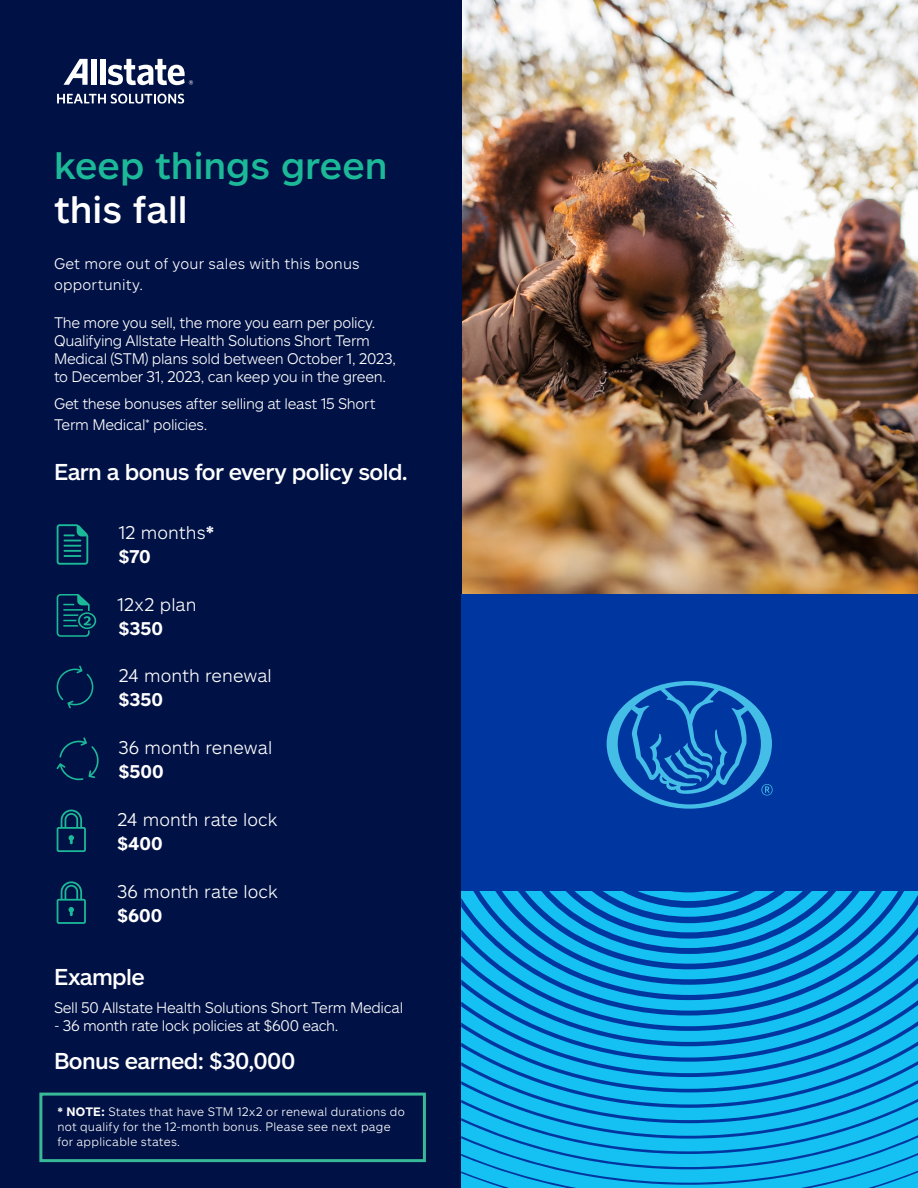
<style>
.page{position:relative;width:918px;height:1188px;background:#fff}
.page>*{position:absolute;margin:0;border:0;box-sizing:border-box;transform-origin:0 0}
.t1{font:500 37.5px/43.5px "Allstate Sans";color:#1cb998}
.t2{font:500 22.5px "Allstate Sans";letter-spacing:-.03em;color:#fff}
.t3{font:300 18px "Allstate Sans";letter-spacing:.005em;color:#fff}
.t4{font:700 18px "Allstate Sans";color:#fff}
.t5{font:300 15px/18px "Allstate Sans";letter-spacing:-.02em;color:#fff}
.t6{font:300 15px/21px "Allstate Sans";letter-spacing:.015em;color:#fff}
.t7{font:300 12px/15px "Allstate Sans";letter-spacing:.025em;color:#fff}
.s1{color:#fff}
.s2{font-weight:700}
</style>
<div class="page">
<img style="left:461px;top:0;width:457px;height:594px">
<div style="left:0;top:0;width:461px;height:1188px;background:#001145"></div>
<svg style="left:461px;top:891px;width:457px;height:297px;background:#0f9fde"></svg>
<div style="left:461px;top:594px;width:457px;height:297px;background:#0036a0"></div>
<svg style="left:57px;top:58px;width:136px;height:46px"></svg>
<svg style="left:57px;top:810px;width:29px;height:42px"></svg>
<svg style="left:57px;top:524px;width:31px;height:41px"></svg>
<svg style="left:57px;top:594px;width:39px;height:43px"></svg>
<svg style="left:57px;top:737px;width:42px;height:43px"></svg>
<svg style="left:57px;top:665px;width:36px;height:43px"></svg>
<svg style="left:57px;top:881px;width:29px;height:43px"></svg>
<svg style="left:572px;top:681px;width:234px;height:227px"></svg>
<div style="left:39px;top:1093px;width:387px;height:69px;border:3px solid #38b998"></div>
<p class="t1" style="left:54px;top:143px;width:335px">keep things green <span class="s1">this fall</span></p>
<p class="t6" style="left:54px;top:253px;width:307px">Get more out of your sales with this bonus opportunity.</p>
<p class="t5" style="left:54px;top:313px;width:344px">The more you sell, the more you earn per policy.<br>Qualifying Allstate Health Solutions Short Term Medical (STM) plans sold between October 1, 2023, to December 31, 2023, can keep you in the green.</p>
<p class="t5" style="left:54px;top:393px;width:323px;line-height:21px">Get these bonuses after selling at least 15 Short<br>Term Medical* policies.</p>
<p class="t2" style="left:54px;top:457px;width:355px">Earn a bonus for every policy sold.</p>
<p class="t3" style="left:118px;top:521px;width:97px">12 months<span class="s2">*</span></p>
<p class="t4" style="left:118px;top:545px;width:34px">$70</p>
<p class="t3" style="left:117px;top:593px;width:81px">12x2 plan</p>
<p class="t4" style="left:118px;top:617px;width:46px">$350</p>
<p class="t3" style="left:118px;top:664px;width:155px">24 month renewal</p>
<p class="t4" style="left:118px;top:688px;width:46px">$350</p>
<p class="t3" style="left:118px;top:736px;width:155px">36 month renewal</p>
<p class="t4" style="left:118px;top:760px;width:47px">$500</p>
<p class="t3" style="left:117px;top:808px;width:162px">24 month rate lock</p>
<p class="t4" style="left:117px;top:832px;width:47px">$400</p>
<p class="t3" style="left:117px;top:880px;width:162px">36 month rate lock</p>
<p class="t4" style="left:117px;top:904px;width:47px">$600</p>
<p class="t2" style="left:54px;top:962px;width:92px">Example</p>
<p class="t5" style="left:54px;top:998px;width:351px">Sell 50 Allstate Health Solutions Short Term Medical</p>
<p class="t5" style="left:54px;top:1016px;width:286px">- 36 month rate lock policies at $600 each.</p>
<p class="t2" style="left:54px;top:1046px;width:243px">Bonus earned: $30,000</p>
<p class="t7" style="left:57px;top:1103px;width:349px"><span class="s2">* NOTE:</span> States that have STM 12x2 or renewal durations do not qualify for the 12-month bonus. Please see next page for applicable states.</p>
</div>
